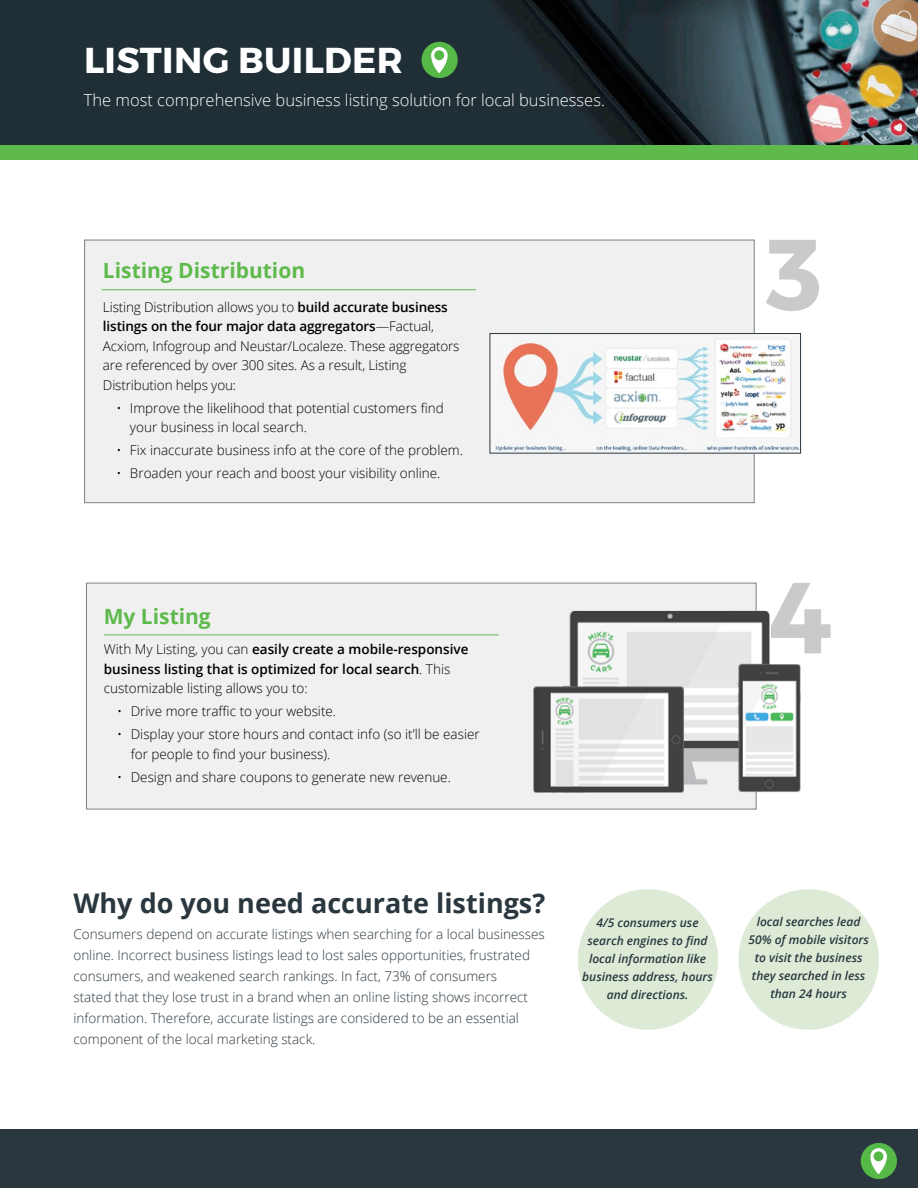
<style>
.page{position:relative;width:918px;height:1188px;background:#fff}
.page>*{position:absolute;margin:0;border:0;box-sizing:border-box;transform-origin:0 0}
.t1{font:700 36px "Montserrat";letter-spacing:.01em;color:#fff}
.t2{font:700 27px "Open Sans";color:#2a373f}
.t3{font:700 21px "Open Sans";color:#5eba4b}
.t4{font:300 16.5px "Open Sans";color:#fff}
.t5{font:300 13.5px/19.5px "Open Sans";color:#000}
.t6{font:300 13.5px/21px "Open Sans";color:#2a373f}
.t7{font:600 13.5px/19.5px "Open Sans";color:#000}
.t8{font:italic 600 12px/18px "Open Sans";color:#2a373f;text-align:center}
.s1{font-weight:600}
.s2{font-weight:300}
</style>
<div class="page">
<img style="left:0;top:0;width:918px;height:146px">
<svg style="left:422px;top:42px;width:36px;height:36px"></svg>
<div style="left:434px;top:50px;width:10px;height:10px;background:#55b847;border-radius:50%"></div>
<div style="left:0;top:146px;width:918px;height:14px;background:#5eba4b"></div>
<div style="left:0;top:1129px;width:918px;height:59px;background:#2a373f"></div>
<svg style="left:861px;top:1143px;width:36px;height:36px"></svg>
<div style="left:874px;top:1151px;width:9px;height:10px;background:#55b847;border-radius:50%"></div>
<svg style="left:766px;top:240px;width:53px;height:71px"></svg>
<svg style="left:779px;top:583px;width:52px;height:70px"></svg>
<div style="left:738px;top:889px;width:141px;height:141px;background:#dcead6;border-radius:50%"></div>
<div style="left:578px;top:889px;width:140px;height:141px;background:#dcead6;border-radius:50%"></div>
<div style="left:84px;top:240px;width:670px;height:263px;background:#f0f0f0;border:1px solid #7d8086"></div>
<img style="left:495px;top:335px;width:304px;height:116px">
<div style="left:490px;top:333px;width:311px;height:120px;border:1px solid #2a373f"></div>
<hr style="left:102px;top:289px;width:374px;height:1px;background:#5eba4b">
<div style="left:86px;top:583px;width:670px;height:226px;background:#f0f0f0;border:1px solid #7d8086"></div>
<hr style="left:104px;top:635px;width:395px;height:1px;background:#5eba4b">
<img style="left:533px;top:611px;width:268px;height:182px">
<p class="t1" style="left:84px;top:38px;width:320px">LISTING BUILDER</p>
<p class="t4" style="left:84px;top:89px;width:523px">The most comprehensive business listing solution for local businesses.</p>
<p class="t3" style="left:103px;top:256px;width:204px">Listing Distribution</p>
<p class="t5" style="left:103px;top:297px;width:358px">Listing Distribution allows you to <span class="s1">build accurate business listings on the four major data aggregators</span>—Factual, Acxiom, Infogroup and Neustar/Localeze. These aggregators are referenced by over 300 sites. As a result, Listing Distribution helps you:</p>
<p class="t5" style="left:130px;top:398px;width:315px;text-indent:-14px">• Improve the likelihood that potential customers find your business in local search.</p>
<p class="t5" style="left:116px;top:440px;width:348px">• Fix inaccurate business info at the core of the problem.</p>
<p class="t5" style="left:116px;top:463px;width:325px">• Broaden your reach and boost your visibility online.</p>
<p class="t3" style="left:104px;top:601px;width:109px">My Listing</p>
<p class="t7" style="left:104px;top:639px;width:366px"><span class="s2">With My Listing, you can</span> easily create a mobile-responsive business listing that is optimized for local search<span class="s2">. This customizable listing allows you to:</span></p>
<p class="t5" style="left:117px;top:701px;width:220px">• Drive more traffic to your website.</p>
<p class="t5" style="left:131px;top:724px;width:351px;text-indent:-14px">• Display your store hours and contact info (so it’ll be easier for people to find your business).</p>
<p class="t5" style="left:117px;top:767px;width:335px">• Design and share coupons to generate new revenue.</p>
<p class="t2" style="left:73px;top:884px;width:473px">Why do you need accurate listings?</p>
<p class="t6" style="left:73px;top:923px;width:473px">Consumers depend on accurate listings when searching for a local businesses online. Incorrect business listings lead to lost sales opportunities, frustrated consumers, and weakened search rankings. In fact, 73% of consumers<br>stated that they lose trust in a brand when an online listing shows incorrect information. Therefore, accurate listings are considered to be an essential component of the local marketing stack.</p>
<p class="t8" style="left:582px;top:913px;width:132px">4/5 consumers use search engines to find local information like business address, hours and directions.</p>
<p class="t8" style="left:748px;top:912px;width:122px">local searches lead<br>50% of mobile visitors to visit the business they searched in less than 24 hours</p>
</div>
